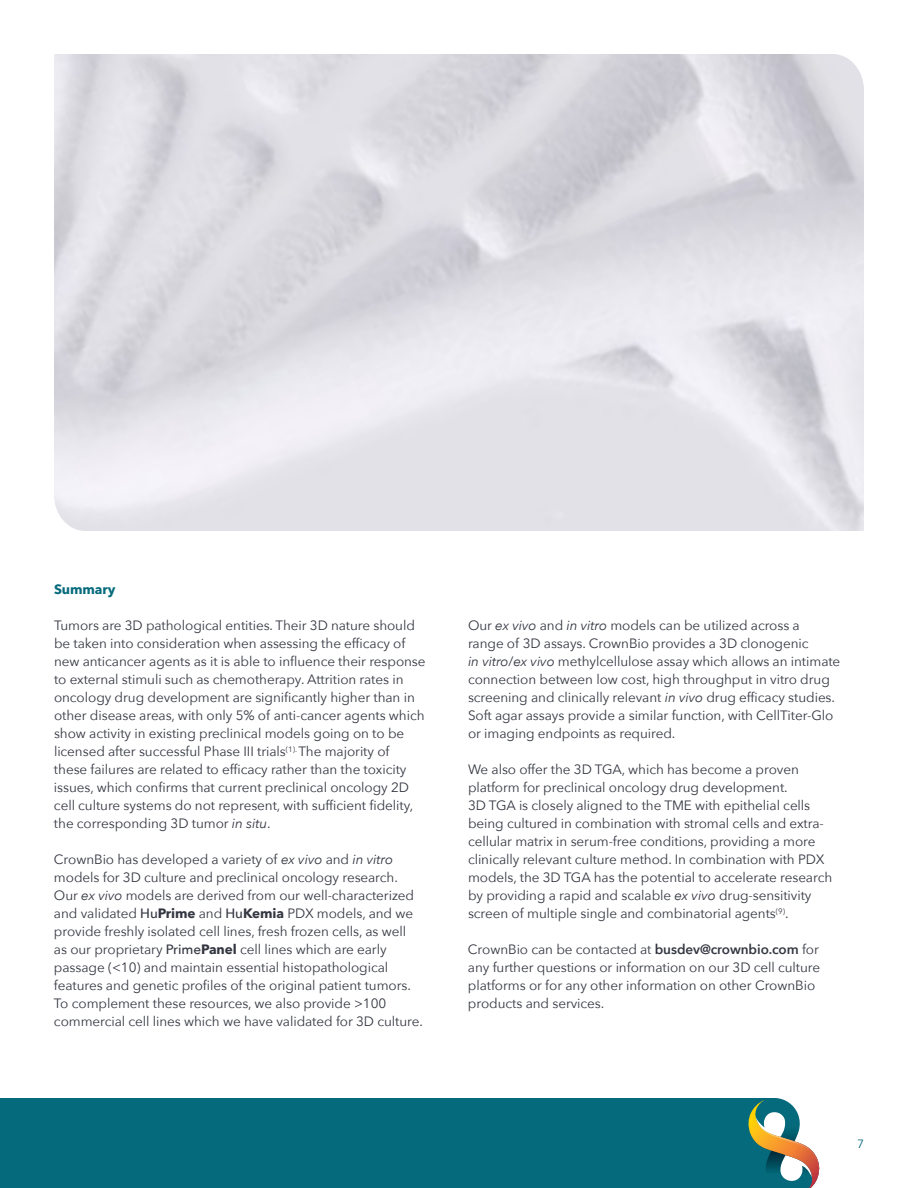
<style>
.page{position:relative;width:918px;height:1188px;background:#fff}
.page>*{position:absolute;margin:0;border:0;box-sizing:border-box;transform-origin:0 0}
.t1{font:13.5px/18px "Avenir Next";letter-spacing:-.005em;color:#343741}
.t2{font:700 13.5px "Avenir Next LT Pro";letter-spacing:-.005em;color:#056a7b}
.t3{font:12px "Avenir Next";color:#056a7b}
.s1{font-style:italic}
.s2{font-weight:500}
.s3{font-family:"Avenir Next LT Pro";font-weight:700}
.s4{font-weight:600}
</style>
<div class="page">
<div style="left:0;top:1098px;width:747px;height:90px;background:#056a7b"></div>
<svg style="left:747px;top:1098px;width:73px;height:90px"></svg>
<p class="t2" style="left:54px;top:581px;width:63px">Summary</p>
<p class="t1" style="left:54px;top:616px;width:373px">Tumors are 3D pathological entities. Their 3D nature should be taken into consideration when assessing the efficacy of new anticancer agents as it is able to influence their response to external stimuli such as chemotherapy. Attrition rates in oncology drug development are significantly higher than in other disease areas, with only 5% of anti-cancer agents which show activity in existing preclinical models going on to be licensed after successful Phase III trials<sup>(1).</sup> The majority of these failures are related to efficacy rather than the toxicity issues, which confirms that current preclinical oncology 2D cell culture systems do not represent, with sufficient fidelity, the corresponding 3D tumor <span class="s1">in situ</span>.</p>
<p class="t1" style="left:54px;top:850px;width:370px">CrownBio has developed a variety of <span class="s1">ex vivo</span> and <span class="s1">in vitro </span>models for 3D culture and preclinical oncology research.<br>Our <span class="s1">ex vivo</span> models are derived from our well-characterized and validated <span class="s2">Hu</span><span class="s3">Prime</span> and <span class="s2">Hu</span><span class="s3">Kemia</span> PDX models, and we provide freshly isolated cell lines, fresh frozen cells, as well<br>as our proprietary <span class="s2">Prime</span><span class="s3">Panel</span> cell lines which are early passage (&lt;10) and maintain essential histopathological features and genetic profiles of the original patient tumors.<br>To complement these resources, we also provide &gt;100 commercial cell lines which we have validated for 3D culture.</p>
<p class="t1" style="left:468px;top:616px;width:374px">Our <span class="s1">ex vivo</span> and <span class="s1">in vitro</span> models can be utilized across a<br>range of 3D assays. CrownBio provides a 3D clonogenic<br><span class="s1">in vitro</span>/<span class="s1">ex vivo</span> methylcellulose assay which allows an intimate connection between low cost, high throughput in vitro drug screening and clinically relevant <span class="s1">in vivo</span> drug efficacy studies.<br>Soft agar assays provide a similar function, with CellTiter-Glo or imaging endpoints as required.</p>
<p class="t1" style="left:468px;top:760px;width:366px">We also offer the 3D TGA, which has become a proven platform for preclinical oncology drug development.<br>3D TGA is closely aligned to the TME with epithelial cells being cultured in combination with stromal cells and extra&shy;cellular matrix in serum-free conditions, providing a more clinically relevant culture method. In combination with PDX models, the 3D TGA has the potential to accelerate research by providing a rapid and scalable <span class="s1">ex vivo</span> drug-sensitivity screen of multiple single and combinatorial agents<sup>(9)</sup>.</p>
<p class="t1" style="left:468px;top:940px;width:354px">CrownBio can be contacted at <span class="s4">busdev@crownbio.com</span> for any further questions or information on our 3D cell culture platforms or for any other information on other CrownBio products and services.</p>
<p class="t3" style="left:857px;top:1133px;width:8px">7</p>
</div>
